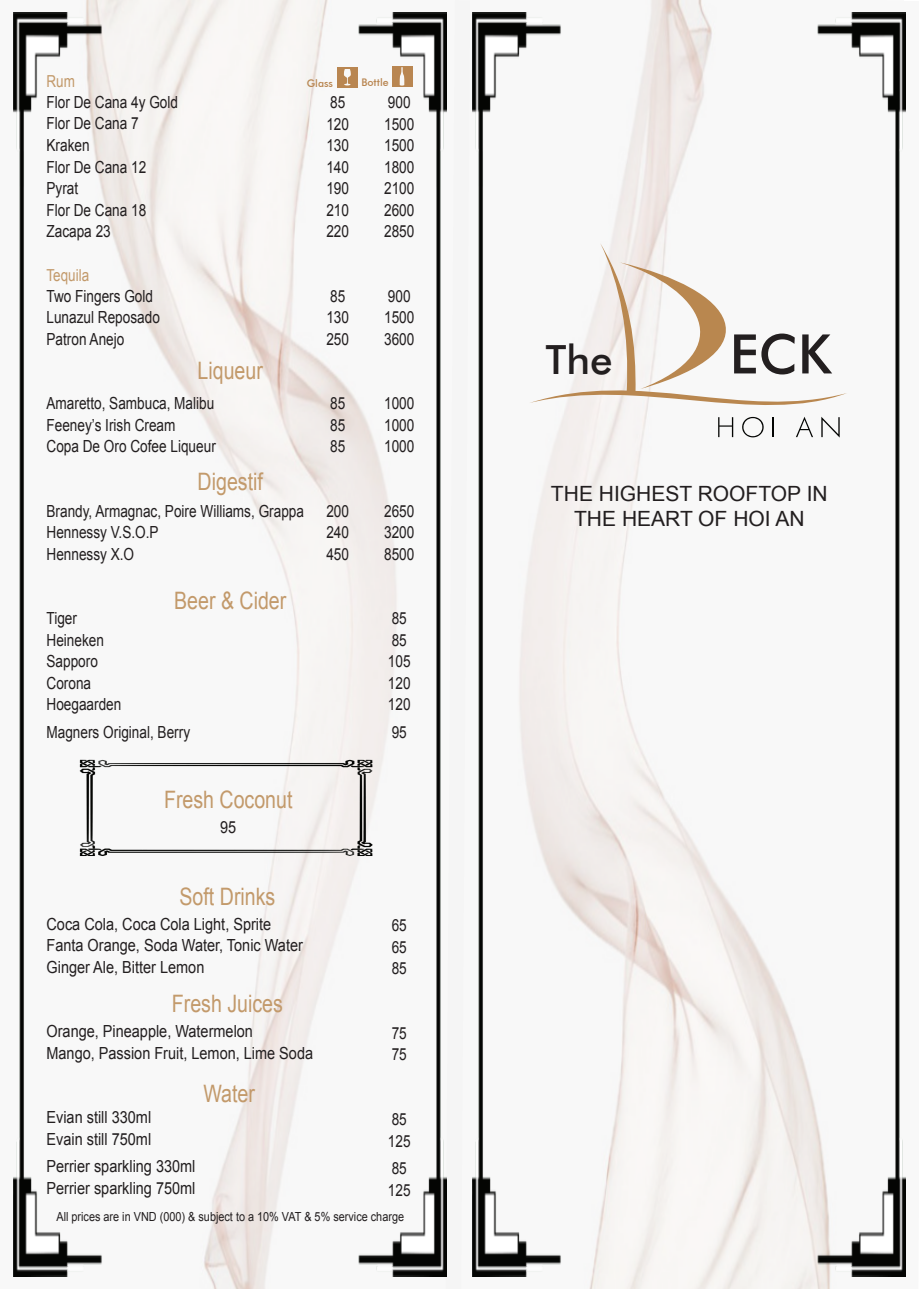
<style>
.page{position:relative;width:919px;height:1289px;background:#fff}
.page>*{position:absolute;margin:0;border:0;box-sizing:border-box;transform-origin:0 0}
.t1{font:500 54.45px "Futura BT";color:#231f20}
.t2{font:500 40.35px "Futura BT";color:#231f20}
.t3{font:24px "Arial";color:#c39a6b;scale:.82 1}
.t4{font:21px/25.2px "Arial";color:#231f20;text-align:center}
.t5{font:16.65px/21.5px "Arial";color:#231f20;scale:.82 1}
.t6{font:16.65px/21.5px "Arial";color:#231f20;scale:.87 1}
.t7{font:16.5px "Arial";color:#c39a6b;scale:.82 1}
.t8{font:12.45px "Arial";color:#231f20;scale:.87 1}
.t9{font:500 10.5px "Futura BT";color:#b98651}
</style>
<div class="page">
<img style="left:472px;top:0;width:434px;height:1288px">
<img style="left:13px;top:13px;width:434px;height:1263px">
<img style="left:472px;top:13px;width:433px;height:1263px">
<p class="t7" style="left:47px;top:71px;width:36px">Rum</p>
<p class="t5" style="left:47px;top:92px;width:162px">Flor De Cana 4y Gold<br>Flor De Cana 7<br>Kraken<br>Flor De Cana 12<br>Pyrat<br>Flor De Cana 18<br>Zacapa 23</p>
<p class="t7" style="left:47px;top:264px;width:54px">Tequila</p>
<p class="t5" style="left:47px;top:285px;width:140px">Two Fingers Gold<br>Lunazul Reposado<br>Patron Anejo</p>
<h3 class="t3" style="left:197px;top:355px;width:81px">Liqueur</h3>
<p class="t5" style="left:47px;top:392px;width:208px">Amaretto, Sambuca, Malibu<br>Feeney’s Irish Cream<br>Copa De Oro Cofee Liqueur</p>
<h3 class="t3" style="left:198px;top:466px;width:81px">Digestif</h3>
<p class="t9" style="left:307px;top:77px;width:28px">Glass</p>
<p class="t9" style="left:361px;top:76px;width:29px">Bottle</p>
<p class="t5" style="left:326px;top:92px;width:29px">85<br>120<br>130<br>140<br>190<br>210<br>220</p>
<p class="t5" style="left:326px;top:285px;width:29px">85<br>130<br>250</p>
<p class="t5" style="left:330px;top:393px;width:20px;text-align:justify">85<br>85<br>85</p>
<p class="t5" style="left:384px;top:92px;width:38px">900<br>1500<br>1500<br>1800<br>2100<br>2600<br>2850</p>
<p class="t5" style="left:384px;top:285px;width:38px">900<br>1500<br>3600</p>
<p class="t5" style="left:384px;top:393px;width:38px;text-align:justify">1000<br>1000<br>1000</p>
<p class="t5" style="left:47px;top:500px;width:315px">Brandy, Armagnac, Poire Williams, Grappa<br>Hennessy V.S.O.P<br>Hennessy X.O</p>
<h3 class="t3" style="left:174px;top:584px;width:138px">Beer &amp; Cider</h3>
<p class="t5" style="left:47px;top:607px;width:93px">Tiger<br>Heineken<br>Sapporo<br>Corona<br>Hoegaarden</p>
<p class="t5" style="left:47px;top:721px;width:177px">Magners Original, Berry</p>
<h3 class="t3" style="left:164px;top:784px;width:158px">Fresh Coconut</h3>
<p class="t6" style="left:220px;top:816px;width:20px">95</p>
<p class="t5" style="left:326px;top:500px;width:29px;text-align:justify">200<br>240<br>450</p>
<h3 class="t3" style="left:179px;top:880px;width:118px">Soft Drinks</h3>
<p class="t6" style="left:47px;top:913px;width:296px">Coca Cola, Coca Cola Light, Sprite<br>Fanta Orange, Soda Water, Tonic Water<br>Ginger Ale, Bitter Lemon</p>
<h3 class="t3" style="left:172px;top:987px;width:137px">Fresh Juices</h3>
<p class="t6" style="left:47px;top:1020px;width:308px">Orange, Pineapple, Watermelon<br>Mango, Passion Fruit, Lemon, Lime Soda</p>
<p class="t6" style="left:47px;top:1106px;width:122px">Evian still 330ml<br>Evain still 750ml</p>
<p class="t6" style="left:47px;top:1155px;width:173px">Perrier sparkling 330ml<br>Perrier sparkling 750ml</p>
<h3 class="t3" style="left:203px;top:1077px;width:64px">Water</h3>
<p class="t5" style="left:384px;top:500px;width:38px;text-align:justify">2650<br>3200<br>8500</p>
<p class="t5" style="left:388px;top:608px;width:29px">85<br>85<br>105<br>120<br>120</p>
<p class="t5" style="left:391px;top:721px;width:20px">95</p>
<p class="t5" style="left:391px;top:915px;width:20px;text-align:justify">65<br>65<br>85</p>
<p class="t5" style="left:391px;top:1022px;width:20px">75<br>75</p>
<p class="t5" style="left:388px;top:1108px;width:29px">85<br>125</p>
<p class="t5" style="left:388px;top:1157px;width:29px">85<br>125</p>
<p class="t8" style="left:56px;top:1208px;width:401px">All prices are in VND (000) &amp; subject to a 10% VAT &amp; 5% service charge</p>
<h2 class="t2" style="left:546px;top:335px;width:68px">The</h2>
<h1 class="t1" style="left:729px;top:321px;width:103px">ECK</h1>
<p class="t4" style="left:551px;top:481px;width:278px">THE HIGHEST ROOFTOP IN<br>THE HEART OF HOI AN</p>
</div>
